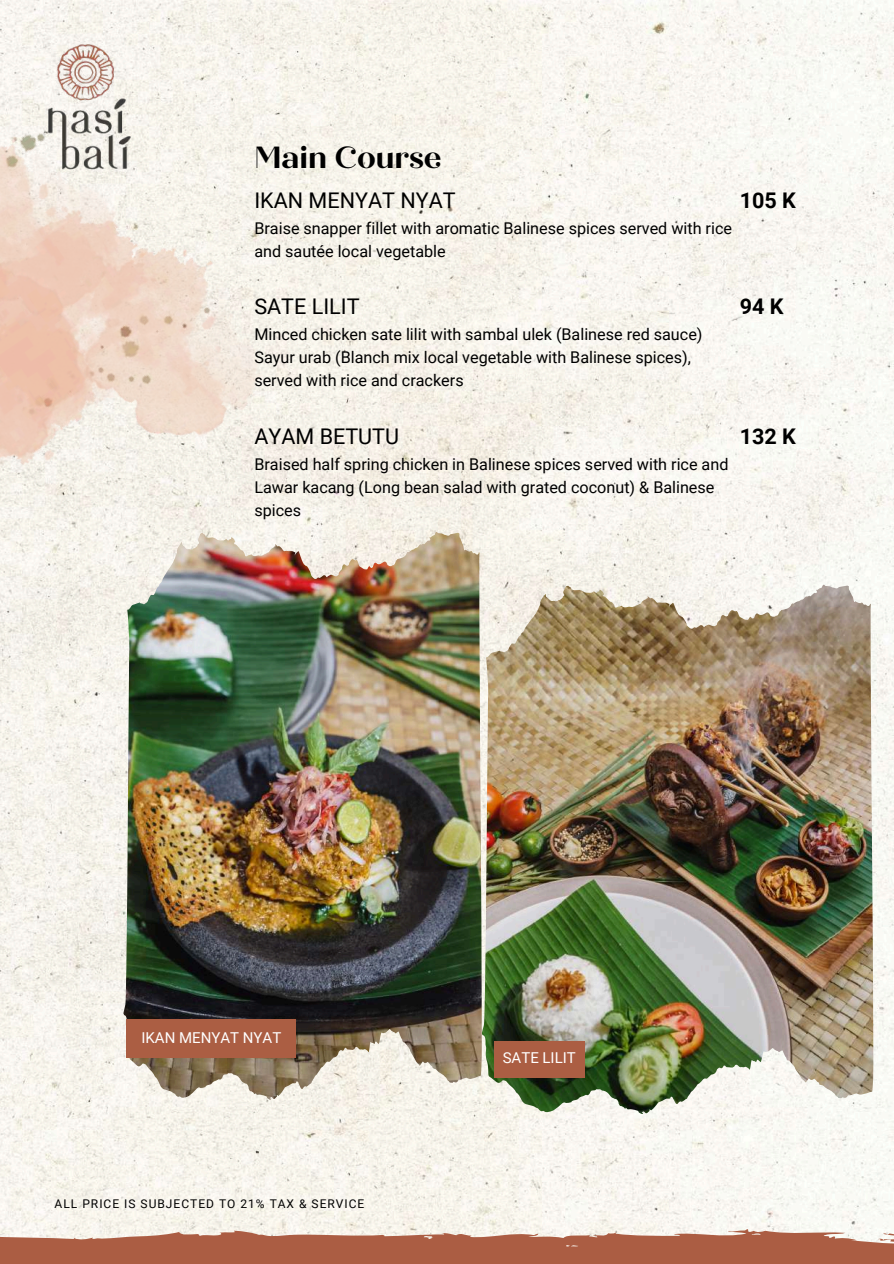
<style>
.page{position:relative;width:894px;height:1264px;background:#fff}
.page>*{position:absolute;margin:0;border:0;box-sizing:border-box;transform-origin:0 0}
.t1{font:700 30.6px "Quiche Display";color:#000}
.t2{font:21.6px "Roboto";color:#000}
.t3{font:700 21.6px "Roboto";color:#000}
.t4{font:16.2px/23px "Roboto";color:#000}
.t5{font:15px "Roboto";color:#fff}
.t6{font:12px "Roboto";letter-spacing:.085em;color:#000}
</style>
<div class="page">
<img style="left:0;top:0;width:893px;height:1228px">
<img style="left:0;top:46px;width:296px;height:545px">
<img style="left:39px;top:34px;width:101px;height:144px">
<svg style="left:0;top:1228px;width:893px;height:35px;background:#bb7d67"></svg>
<img style="left:572px;top:585px;width:301px;height:468px">
<div style="left:493px;top:1041px;width:91px;height:36px;background:#ab5e43"></div>
<img style="left:206px;top:532px;width:275px;height:502px">
<div style="left:127px;top:1018px;width:169px;height:39px;background:#ab5e43"></div>
<h1 class="t1" style="left:254px;top:139px;width:189px">Main Course</h1>
<h2 class="t2" style="left:254px;top:188px;width:203px">IKAN MENYAT NYAT</h2>
<h2 class="t3" style="left:739px;top:188px;width:58px">105 K</h2>
<p class="t4" style="left:254px;top:217px;width:479px">Braise snapper fillet with aromatic Balinese spices served with rice and sautée local vegetable</p>
<h2 class="t2" style="left:254px;top:294px;width:107px">SATE LILIT</h2>
<h2 class="t3" style="left:739px;top:294px;width:45px">94 K</h2>
<p class="t4" style="left:254px;top:323px;width:449px">Minced chicken sate lilit with sambal ulek (Balinese red sauce)<br>Sayur urab (Blanch mix local vegetable with Balinese spices), served with rice and crackers</p>
<h2 class="t2" style="left:254px;top:424px;width:146px">AYAM BETUTU</h2>
<h2 class="t3" style="left:739px;top:424px;width:58px">132 K</h2>
<p class="t4" style="left:254px;top:453px;width:475px">Braised half spring chicken in Balinese spices served with rice and<br>Lawar kacang (Long bean salad with grated coconut) &amp; Balinese spices</p>
<p class="t5" style="left:141px;top:1028px;width:141px">IKAN MENYAT NYAT</p>
<p class="t6" style="left:55px;top:1196px;width:311px">ALL PRICE IS SUBJECTED TO 21% TAX &amp; SERVICE</p>
<p class="t5" style="left:502px;top:1048px;width:75px">SATE LILIT</p>
</div>
